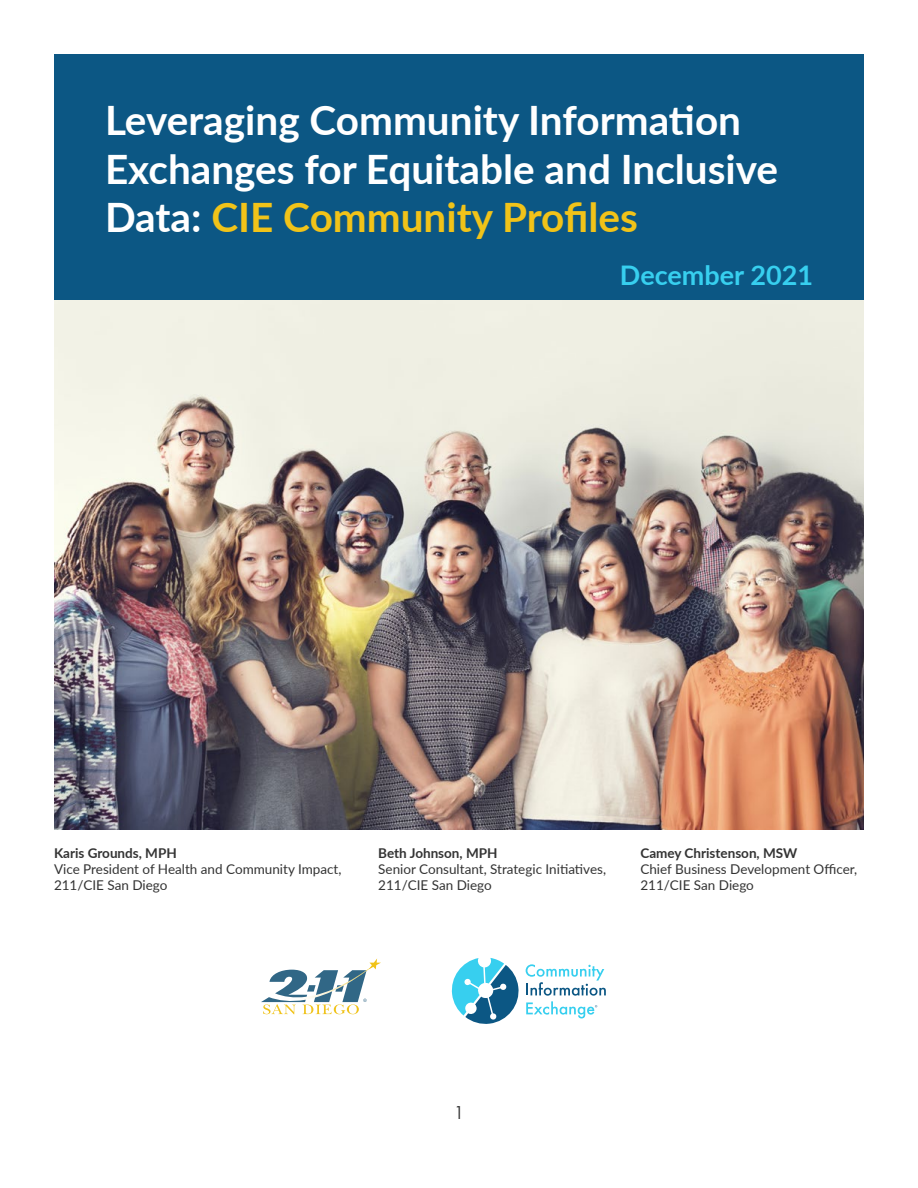
<style>
.page{position:relative;width:918px;height:1188px;background:#fff}
.page>*{position:absolute;margin:0;border:0;box-sizing:border-box;transform-origin:0 0}
.t1{font:700 40.5px/48.6px "Lato";color:#fff}
.t2{font:700 27px "Lato";color:#37cfef}
.t3{font:18px "Century Gothic Pro";color:#333}
.t4{font:13.5px/16.2px "Lato";color:#333}
.t5{font:700 13.5px "Lato";color:#333}
.s1{color:#f1c319}
</style>
<div class="page">
<div style="left:54px;top:54px;width:810px;height:246px;background:#0c5784"></div>
<svg style="left:261px;top:958px;width:120px;height:56px"></svg>
<svg style="left:451px;top:958px;width:155px;height:66px"></svg>
<img style="left:54px;top:300px;width:810px;height:529px">
<h1 class="t1" style="left:105px;top:94px;width:675px">Leveraging Community Information<br>Exchanges for Equitable and Inclusive<br>Data: <span class="s1">CIE Community Profiles</span></h1>
<h2 class="t2" style="left:620px;top:255px;width:195px">December 2021</h2>
<p class="t5" style="left:54px;top:843px;width:124px">Karis Grounds, MPH</p>
<p class="t4" style="left:54px;top:861px;width:289px">Vice President of Health and Community Impact,<br>211/CIE San Diego</p>
<p class="t5" style="left:378px;top:843px;width:121px">Beth Johnson, MPH</p>
<p class="t4" style="left:378px;top:861px;width:229px">Senior Consultant, Strategic Initiatives,<br>211/CIE San Diego</p>
<p class="t5" style="left:640px;top:843px;width:158px">Camey Christenson, MSW</p>
<p class="t4" style="left:640px;top:861px;width:218px">Chief Business Development Officer,<br>211/CIE San Diego</p>
<h3 class="t3" style="left:454px;top:1102px;width:11px">1</h3>
</div>
